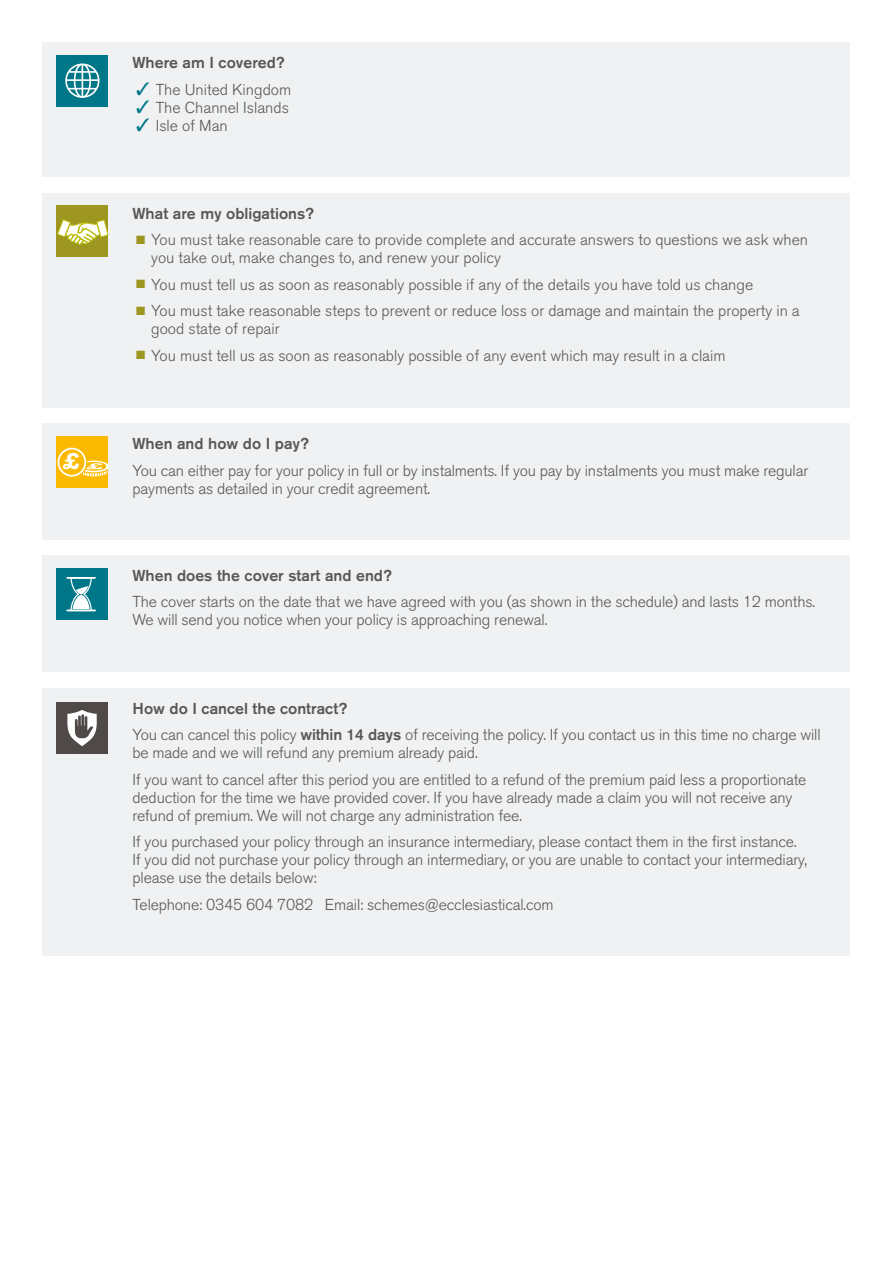
<style>
.page{position:relative;width:893px;height:1263px;background:#fff}
.page>*{position:absolute;margin:0;border:0;box-sizing:border-box;transform-origin:0 0}
.t1{font:italic 700 23.1px "Akzidenz Grotesk BQ";color:#fff}
.t2{font:300 15.75px/18px "Akzidenz Grotesk BQ";letter-spacing:-.01em;color:#575756}
.t3{font:500 15.75px "Akzidenz Grotesk BQ";color:#575756}
.s1{color:#078}
.s2{color:#9d9621}
.s3{font-weight:500}
</style>
<div class="page">
<div style="left:43px;top:43px;width:807px;height:134px;background:#eff1f2"></div>
<div style="left:57px;top:55px;width:51px;height:51px;background:#078"></div>
<div style="left:43px;top:193px;width:807px;height:214px;background:#eff1f2"></div>
<div style="left:57px;top:206px;width:51px;height:51px;background:#9d9621"></div>
<div style="left:43px;top:423px;width:807px;height:117px;background:#eff1f2"></div>
<div style="left:43px;top:555px;width:807px;height:117px;background:#eff1f2"></div>
<div style="left:43px;top:688px;width:807px;height:268px;background:#eff1f2"></div>
<div style="left:57px;top:436px;width:51px;height:51px;background:#fbba00"></div>
<div style="left:57px;top:568px;width:51px;height:51px;background:#078"></div>
<svg style="left:58px;top:448px;width:50px;height:29px"></svg>
<hr style="left:67px;top:577px;width:28px;height:2px;background:#fff">
<hr style="left:67px;top:609px;width:28px;height:2px;background:#fff">
<svg style="left:70px;top:578px;width:22px;height:34px"></svg>
<svg style="left:57px;top:219px;width:52px;height:26px"></svg>
<svg style="left:65px;top:64px;width:34px;height:34px"></svg>
<div style="left:57px;top:702px;width:51px;height:51px;background:#4f4a47"></div>
<svg style="left:67px;top:710px;width:30px;height:36px"></svg>
<h1 class="t1" style="left:63px;top:447px;width:19px">£</h1>
<p class="t3" style="left:133px;top:53px;width:154px">Where am I covered?</p>
<p class="t2" style="left:136px;top:80px;width:156px"><span class="s1">✓</span> The United Kingdom</p>
<p class="t2" style="left:136px;top:98px;width:154px"><span class="s1">✓</span> The Channel Islands</p>
<p class="t2" style="left:136px;top:116px;width:93px"><span class="s1">✓</span> Isle of Man</p>
<p class="t3" style="left:133px;top:204px;width:183px">What are my obligations?</p>
<p class="t2" style="left:151px;top:231px;width:658px;text-indent:-15px"><span class="s2">■</span> You must take reasonable care to provide complete and accurate answers to questions we ask when you take out, make changes to, and renew your policy</p>
<p class="t2" style="left:136px;top:276px;width:618px"><span class="s2">■</span> You must tell us as soon as reasonably possible if any of the details you have told us change</p>
<p class="t2" style="left:151px;top:302px;width:650px;text-indent:-15px"><span class="s2">■</span> You must take reasonable steps to prevent or reduce loss or damage and maintain the property in a good state of repair</p>
<p class="t2" style="left:136px;top:347px;width:591px"><span class="s2">■</span> You must tell us as soon as reasonably possible of any event which may result in a claim</p>
<p class="t3" style="left:133px;top:434px;width:178px">When and how do I pay?</p>
<p class="t2" style="left:133px;top:461px;width:677px">You can either pay for your policy in full or by instalments. If you pay by instalments you must make regular payments as detailed in your credit agreement.</p>
<p class="t3" style="left:133px;top:566px;width:261px">When does the cover start and end?</p>
<p class="t2" style="left:133px;top:593px;width:684px">The cover starts on the date that we have agreed with you (as shown in the schedule) and lasts 12 months.<br>We will send you notice when your policy is approaching renewal.</p>
<p class="t2" style="left:133px;top:695px;width:690px;line-height:26.5px"><span class="s3">How do I cancel the contract?<br></span>You can cancel this policy <span class="s3">within 14 days</span> of receiving the policy. If you contact us in this time no charge will</p>
<p class="t2" style="left:133px;top:740px;width:675px;line-height:26.5px">be made and we will refund any premium already paid.<br>If you want to cancel after this period you are entitled to a refund of the premium paid less a proportionate</p>
<p class="t2" style="left:133px;top:789px;width:661px">deduction for the time we have provided cover. If you have already made a claim you will not receive any refund of premium. We will not charge any administration fee.</p>
<p class="t2" style="left:133px;top:833px;width:676px">If you purchased your policy through an insurance intermediary, please contact them in the first instance.<br>If you did not purchase your policy through an intermediary, or you are unable to contact your intermediary, please use the details below:</p>
<p class="t2" style="left:133px;top:896px;width:423px">Telephone: 0345 604 7082 Email: schemes@ecclesiastical.com</p>
</div>
